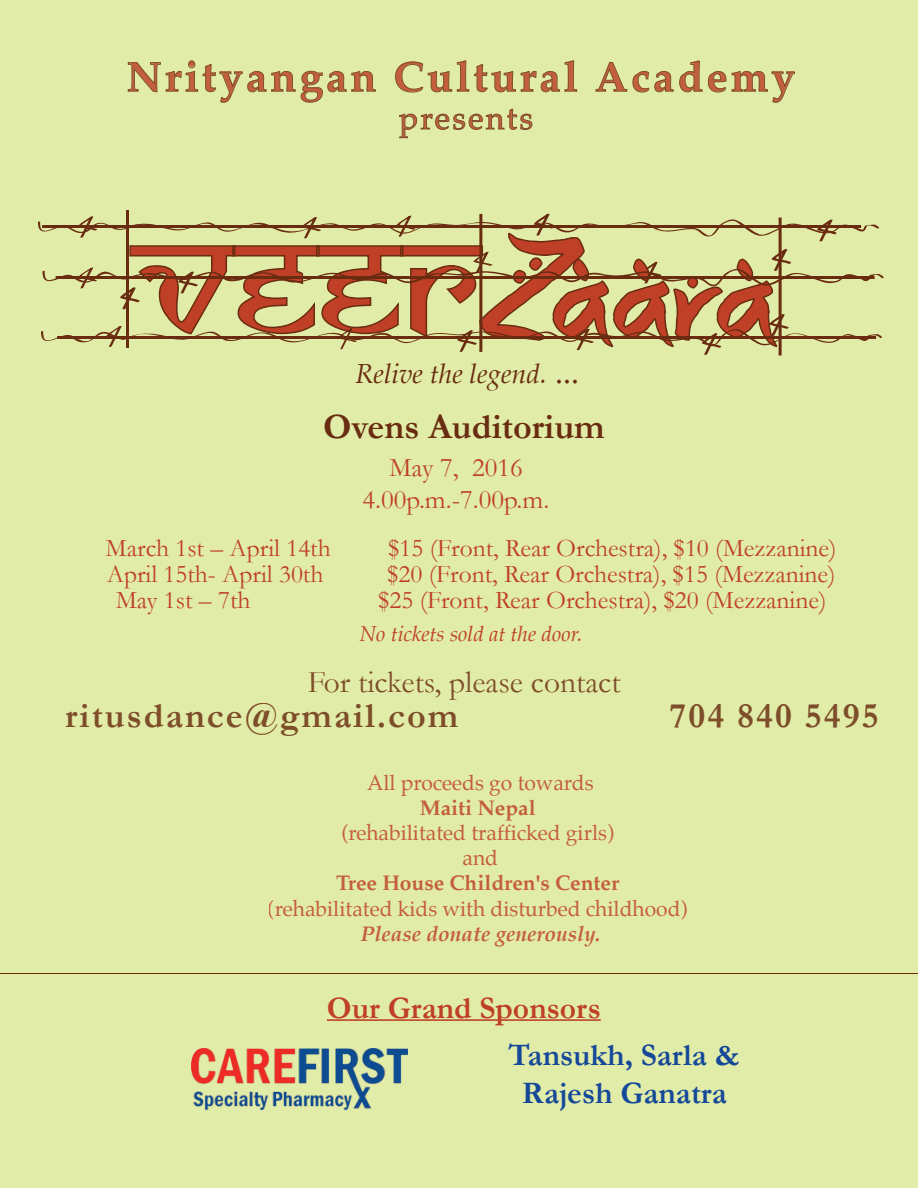
<style>
.page{position:relative;width:918px;height:1188px;background:#e0eca7}
.page>*{position:absolute;margin:0;border:0;box-sizing:border-box;transform-origin:0 0}
.t1{font:127.5px "Arabic Magic";color:#bf4026}
.t2{font:700 42px "Palatino";letter-spacing:.08em;color:#bf4026}
.t3{font:700 36px "Garamond";letter-spacing:.055em;color:#6a2c10}
.t4{font:700 36px "Garamond";color:#6a2c10}
.t5{font:700 31.5px/37.8px "Garamond";color:#164899;text-align:center}
.t6{font:31.5px "Garamond";color:#6a2c10}
.t7{font:700 31.5px "Garamond";color:#bf4026}
.t8{font:31.5px "Palatino";letter-spacing:.08em;color:#bf4026}
.t9{font:27px/32.2px "Garamond";color:#bf4026;text-align:center}
.t10{font:italic 27px "Palatino";color:#6a2c10}
.t11{font:25.5px "Garamond";color:#bf4026}
.t12{font:21px/25.2px "Palatino";color:#bf4026;text-align:center}
.t13{font:700 21px "Palatino";color:#bf4026}
.t14{font:italic 700 21px "Palatino";color:#bf4026}
.t15{font:italic 21px "Palatino";color:#bf4026}
.s1{font-family:"Samarkan Normal";font-size:165px}
.s2{font-family:"Garamond";font-size:36px}
</style>
<div class="page">
<svg style="left:128px;top:61px;width:248px;height:42px"></svg>
<svg style="left:395px;top:60px;width:182px;height:33px"></svg>
<svg style="left:596px;top:62px;width:31px;height:30px"></svg>
<svg style="left:633px;top:61px;width:69px;height:31px"></svg>
<svg style="left:708px;top:71px;width:18px;height:21px"></svg>
<svg style="left:732px;top:71px;width:63px;height:32px"></svg>
<svg style="left:399px;top:109px;width:133px;height:30px"></svg>
<hr style="left:779px;top:218px;width:3px;height:138px;background:#6a2c10">
<hr style="left:126px;top:210px;width:3px;height:138px;background:#6a2c10">
<svg style="left:38px;top:213px;width:846px;height:142px"></svg>
<hr style="left:327px;top:1019px;width:274px;height:2px;background:#bf4026">
<img style="left:191px;top:1049px;width:217px;height:62px">
<hr style="left:0;top:973px;width:918px;height:1px;background:#6a2c10">
<h2 class="t2" style="left:127px;top:41px;width:670px">Nrityangan Cultural Academy</h2>
<p class="t8" style="left:399px;top:92px;width:135px">presents</p>
<h1 class="t1" style="left:131px;top:210px;width:648px"><span class="s1">Veer</span> Zaara</h1>
<p class="t10" style="left:356px;top:351px;width:225px">Relive the legend. <span class="s2">...</span></p>
<h3 class="t4" style="left:323px;top:405px;width:283px">Ovens Auditorium</h3>
<p class="t9" style="left:363px;top:451px;width:188px">May 7, 2016<br>4.00p.m.-7.00p.m.</p>
<p class="t11" style="left:106px;top:533px;width:227px">March 1st – April 14th</p>
<p class="t11" style="left:388px;top:533px;width:450px">$15 (Front, Rear Orchestra), $10 (Mezzanine)</p>
<p class="t11" style="left:107px;top:558px;width:218px">April 15th- April 30th</p>
<p class="t11" style="left:387px;top:558px;width:450px">$20 (Front, Rear Orchestra), $15 (Mezzanine)</p>
<p class="t11" style="left:116px;top:585px;width:136px">May 1st – 7th</p>
<p class="t11" style="left:378px;top:585px;width:450px">$25 (Front, Rear Orchestra), $20 (Mezzanine)</p>
<p class="t15" style="left:360px;top:616px;width:224px">No tickets sold at the door.</p>
<p class="t6" style="left:307px;top:663px;width:315px">For tickets, please contact</p>
<h3 class="t3" style="left:65px;top:695px;width:395px">ritusdance@gmail.com</h3>
<h3 class="t3" style="left:670px;top:695px;width:211px">704 840 5495</h3>
<p class="t12" style="left:367px;top:770px;width:228px">All proceeds go towards</p>
<p class="t13" style="left:420px;top:790px;width:118px">Maiti Nepal</p>
<p class="t12" style="left:341px;top:820px;width:274px">(rehabilitated trafficked girls) and</p>
<p class="t13" style="left:336px;top:865px;width:284px">Tree House Children's Center</p>
<p class="t12" style="left:268px;top:896px;width:421px">(rehabilitated kids with disturbed childhood)</p>
<p class="t14" style="left:360px;top:916px;width:241px">Please donate generously.</p>
<p class="t7" style="left:327px;top:989px;width:275px">Our Grand Sponsors</p>
<p class="t5" style="left:509px;top:1036px;width:233px">Tansukh, Sarla &amp;<br>Rajesh Ganatra</p>
</div>
